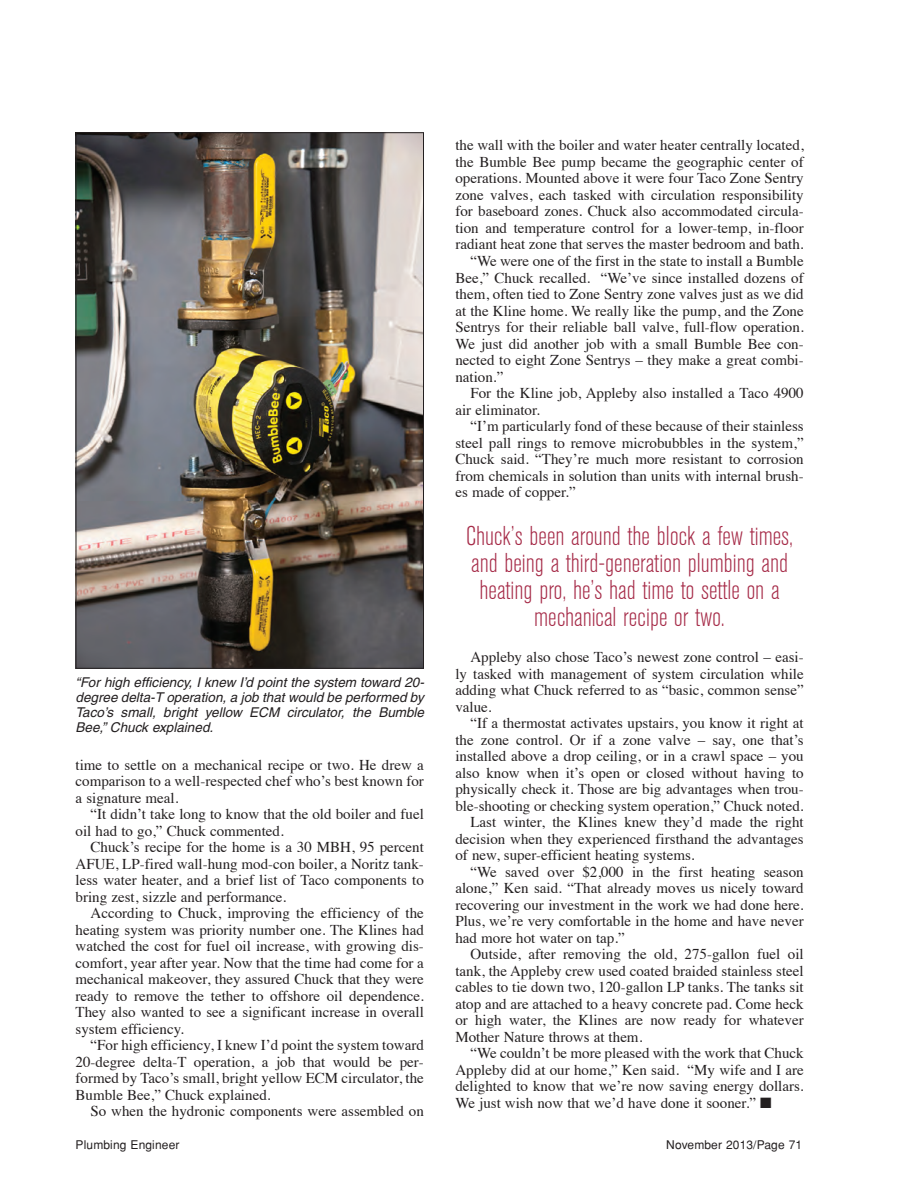
<style>
.page{position:relative;width:897px;height:1183px;background:#fff}
.page>*{position:absolute;margin:0;border:0;box-sizing:border-box;transform-origin:0 0}
.t1{font:300 condensed 27px/27px "Akzidenz Grotesk BE";color:#a62b48;text-align:center}
.t2{font:15px "Times";color:#231f20}
.t3{font:italic 13.5px/15px "Helvetica";color:#231f20;text-align:justify}
.t4{font:12px "Helvetica";letter-spacing:.01em;color:#231f20}
</style>
<div class="page">
<img style="left:78px;top:134px;width:344px;height:532px">
<p class="t2" style="left:455px;top:139px;width:350px">the wall with the boiler and water heater centrally located,</p>
<p class="t2" style="left:455px;top:156px;width:350px">the Bumble Bee pump became the geographic center of</p>
<p class="t2" style="left:455px;top:172px;width:350px">operations. Mounted above it were four Taco Zone Sentry</p>
<p class="t2" style="left:455px;top:189px;width:350px">zone valves, each tasked with circulation responsibility</p>
<p class="t2" style="left:455px;top:205px;width:350px">for baseboard zones. Chuck also accommodated circula-</p>
<p class="t2" style="left:455px;top:222px;width:350px">tion and temperature control for a lower-temp, in-floor</p>
<p class="t2" style="left:455px;top:238px;width:350px">radiant heat zone that serves the master bedroom and bath.</p>
<p class="t2" style="left:470px;top:255px;width:335px">“We were one of the first in the state to install a Bumble</p>
<p class="t2" style="left:455px;top:271px;width:350px">Bee,” Chuck recalled. “We’ve since installed dozens of</p>
<p class="t2" style="left:455px;top:288px;width:350px">them, often tied to Zone Sentry zone valves just as we did</p>
<p class="t2" style="left:455px;top:304px;width:350px">at the Kline home. We really like the pump, and the Zone</p>
<p class="t2" style="left:455px;top:321px;width:350px">Sentrys for their reliable ball valve, full-flow operation.</p>
<p class="t2" style="left:455px;top:337px;width:350px">We just did another job with a small Bumble Bee con-</p>
<p class="t2" style="left:455px;top:354px;width:350px">nected to eight Zone Sentrys – they make a great combi-</p>
<p class="t2" style="left:455px;top:370px;width:49px">nation.”</p>
<p class="t2" style="left:470px;top:387px;width:335px">For the Kline job, Appleby also installed a Taco 4900</p>
<p class="t2" style="left:455px;top:403px;width:86px">air eliminator.</p>
<p class="t2" style="left:470px;top:420px;width:335px">“I’m particularly fond of these because of their stainless</p>
<p class="t2" style="left:455px;top:436px;width:350px">steel pall rings to remove microbubbles in the system,”</p>
<p class="t2" style="left:455px;top:453px;width:350px">Chuck said. “They’re much more resistant to corrosion</p>
<p class="t2" style="left:455px;top:469px;width:350px">from chemicals in solution than units with internal brush-</p>
<p class="t2" style="left:455px;top:486px;width:122px">es made of copper.”</p>
<p class="t3" style="left:76px;top:676px;width:350px">“For high efficiency, I knew I’d point the system toward 20- degree delta-T operation, a job that would be performed by Taco’s small, bright yellow ECM circulator, the Bumble Bee,” Chuck explained.</p>
<p class="t2" style="left:76px;top:758px;width:350px">time to settle on a mechanical recipe or two. He drew a</p>
<p class="t2" style="left:76px;top:775px;width:350px">comparison to a well-respected chef who’s best known for</p>
<p class="t2" style="left:76px;top:791px;width:104px">a signature meal.</p>
<p class="t2" style="left:91px;top:808px;width:335px">“It didn’t take long to know that the old boiler and fuel</p>
<p class="t2" style="left:76px;top:824px;width:210px">oil had to go,” Chuck commented.</p>
<p class="t2" style="left:91px;top:841px;width:335px">Chuck’s recipe for the home is a 30 MBH, 95 percent</p>
<p class="t2" style="left:76px;top:857px;width:350px">AFUE, LP-fired wall-hung mod-con boiler, a Noritz tank-</p>
<p class="t2" style="left:76px;top:874px;width:350px">less water heater, and a brief list of Taco components to</p>
<p class="t2" style="left:76px;top:890px;width:212px">bring zest, sizzle and performance.</p>
<p class="t2" style="left:91px;top:907px;width:335px">According to Chuck, improving the efficiency of the</p>
<p class="t2" style="left:76px;top:923px;width:350px">heating system was priority number one. The Klines had</p>
<p class="t2" style="left:76px;top:940px;width:350px">watched the cost for fuel oil increase, with growing dis-</p>
<p class="t2" style="left:76px;top:956px;width:350px">comfort, year after year. Now that the time had come for a</p>
<p class="t2" style="left:76px;top:973px;width:350px">mechanical makeover, they assured Chuck that they were</p>
<p class="t2" style="left:76px;top:989px;width:350px">ready to remove the tether to offshore oil dependence.</p>
<p class="t2" style="left:76px;top:1006px;width:350px">They also wanted to see a significant increase in overall</p>
<p class="t2" style="left:76px;top:1022px;width:110px">system efficiency.</p>
<p class="t2" style="left:91px;top:1039px;width:335px">“For high efficiency, I knew I’d point the system toward</p>
<p class="t2" style="left:76px;top:1055px;width:350px">20-degree delta-T operation, a job that would be per-</p>
<p class="t2" style="left:76px;top:1072px;width:350px">formed by Taco’s small, bright yellow ECM circulator, the</p>
<p class="t2" style="left:76px;top:1088px;width:196px">Bumble Bee,” Chuck explained.</p>
<p class="t2" style="left:91px;top:1105px;width:335px">So when the hydronic components were assembled on</p>
<p class="t1" style="left:466px;top:524px;width:328px">Chuck’s been around the block a few times, and being a third-generation plumbing and heating pro, he’s had time to settle on a mechanical recipe or two.</p>
<p class="t2" style="left:470px;top:651px;width:335px">Appleby also chose Taco’s newest zone control – easi-</p>
<p class="t2" style="left:455px;top:667px;width:350px">ly tasked with management of system circulation while</p>
<p class="t2" style="left:455px;top:684px;width:350px">adding what Chuck referred to as “basic, common sense”</p>
<p class="t2" style="left:455px;top:700px;width:38px">value.</p>
<p class="t2" style="left:470px;top:717px;width:335px">“If a thermostat activates upstairs, you know it right at</p>
<p class="t2" style="left:455px;top:733px;width:350px">the zone control. Or if a zone valve – say, one that’s</p>
<p class="t2" style="left:455px;top:750px;width:350px">installed above a drop ceiling, or in a crawl space – you</p>
<p class="t2" style="left:455px;top:766px;width:350px">also know when it’s open or closed without having to</p>
<p class="t2" style="left:455px;top:783px;width:350px">physically check it. Those are big advantages when trou-</p>
<p class="t2" style="left:455px;top:799px;width:350px">ble-shooting or checking system operation,” Chuck noted.</p>
<p class="t2" style="left:470px;top:816px;width:335px">Last winter, the Klines knew they’d made the right</p>
<p class="t2" style="left:455px;top:832px;width:350px">decision when they experienced firsthand the advantages</p>
<p class="t2" style="left:455px;top:849px;width:241px">of new, super-efficient heating systems.</p>
<p class="t2" style="left:470px;top:865px;width:335px">“We saved over $2,000 in the first heating season</p>
<p class="t2" style="left:455px;top:882px;width:350px">alone,” Ken said. “That already moves us nicely toward</p>
<p class="t2" style="left:455px;top:898px;width:350px">recovering our investment in the work we had done here.</p>
<p class="t2" style="left:455px;top:915px;width:350px">Plus, we’re very comfortable in the home and have never</p>
<p class="t2" style="left:455px;top:931px;width:171px">had more hot water on tap.”</p>
<p class="t2" style="left:470px;top:948px;width:335px">Outside, after removing the old, 275-gallon fuel oil</p>
<p class="t2" style="left:455px;top:964px;width:350px">tank, the Appleby crew used coated braided stainless steel</p>
<p class="t2" style="left:455px;top:981px;width:350px">cables to tie down two, 120-gallon LP tanks. The tanks sit</p>
<p class="t2" style="left:455px;top:997px;width:350px">atop and are attached to a heavy concrete pad. Come heck</p>
<p class="t2" style="left:455px;top:1014px;width:350px">or high water, the Klines are now ready for whatever</p>
<p class="t2" style="left:455px;top:1030px;width:188px">Mother Nature throws at them.</p>
<p class="t2" style="left:470px;top:1047px;width:335px">“We couldn’t be more pleased with the work that Chuck</p>
<p class="t2" style="left:455px;top:1063px;width:350px">Appleby did at our home,” Ken said. “My wife and I are</p>
<p class="t2" style="left:455px;top:1080px;width:350px">delighted to know that we’re now saving energy dollars.</p>
<p class="t2" style="left:455px;top:1096px;width:317px">We just wish now that we’d have done it sooner.” ■</p>
<p class="t4" style="left:76px;top:1137px;width:105px">Plumbing Engineer</p>
<p class="t4" style="left:666px;top:1137px;width:137px">November 2013/Page 71</p>
</div>
